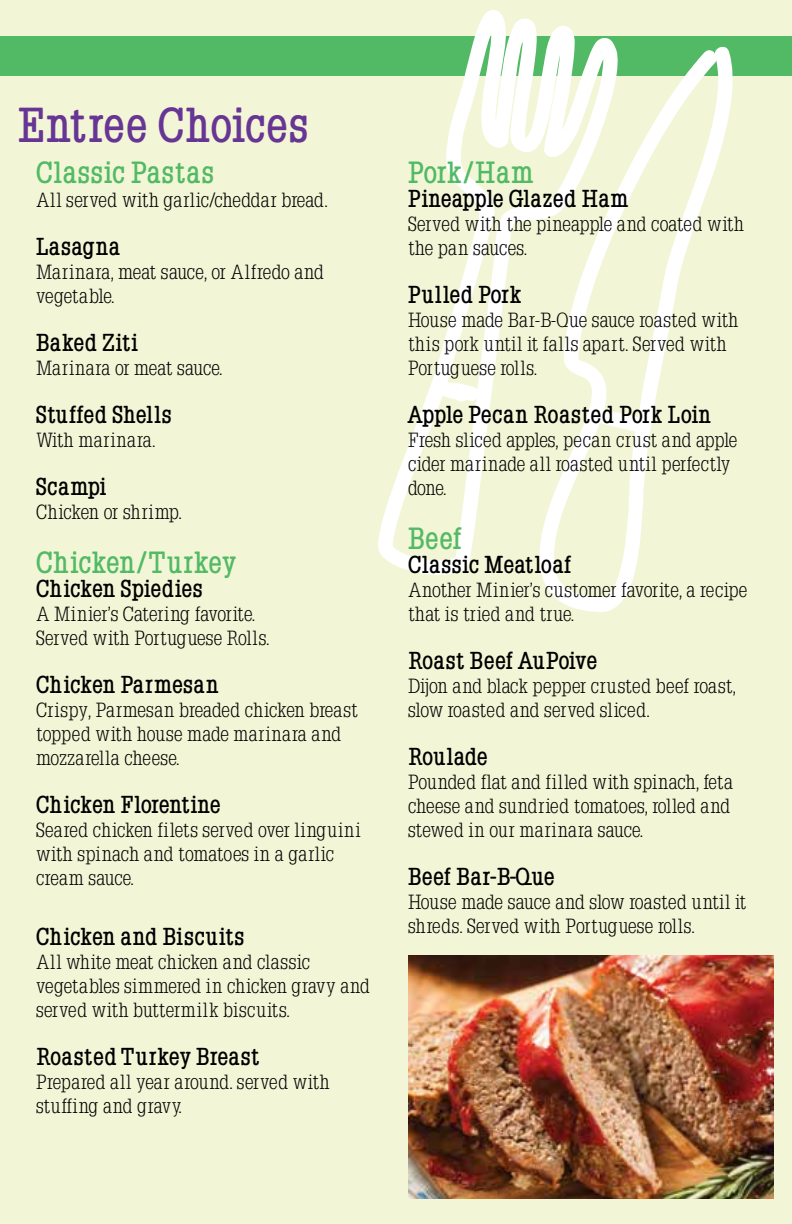
<style>
.page{position:relative;width:792px;height:1224px;background:#f3f6d6}
.page>*{position:absolute;margin:0;border:0;box-sizing:border-box;transform-origin:0 0}
.t1{font:700 48px "Napoleon";letter-spacing:.035em;color:#673694}
.t2{font:700 30px "Napoleon";letter-spacing:.035em;color:#52ba65}
.t3{font:700 24px "Napoleon";letter-spacing:.03em;color:#000}
.t4{font:700 24px "Napoleon";color:#000}
.t5{font:300 20px/24px "Napoleon";color:#000}
</style>
<div class="page">
<div style="left:0;top:36px;width:792px;height:40px;background:#52ba65"></div>
<svg style="left:378px;top:9px;width:359px;height:603px;fill:#f3f6d6"></svg>
<img style="left:408px;top:956px;width:366px;height:243px">
<h1 class="t1" style="left:18px;top:99px;width:291px">Entree Choices</h1>
<h2 class="t2" style="left:36px;top:156px;width:179px">Classic Pastas</h2>
<p class="t5" style="left:36px;top:188px;width:293px">All served with garlic/cheddar bread.</p>
<p class="t3" style="left:36px;top:233px;width:86px">Lasagna</p>
<p class="t5" style="left:36px;top:260px;width:290px">Marinara, meat sauce, or Alfredo and vegetable.</p>
<p class="t3" style="left:36px;top:329px;width:104px">Baked Ziti</p>
<p class="t5" style="left:36px;top:356px;width:188px">Marinara or meat sauce.</p>
<p class="t3" style="left:36px;top:401px;width:137px">Stuffed Shells</p>
<p class="t5" style="left:36px;top:428px;width:121px">With marinara.</p>
<p class="t3" style="left:36px;top:473px;width:72px">Scampi</p>
<p class="t5" style="left:36px;top:500px;width:147px">Chicken or shrimp.</p>
<h2 class="t2" style="left:36px;top:546px;width:202px">Chicken/Turkey</h2>
<p class="t3" style="left:36px;top:575px;width:168px">Chicken Spiedies</p>
<p class="t5" style="left:36px;top:602px;width:235px">A Minier’s Catering favorite.<br>Served with Portuguese Rolls.</p>
<p class="t3" style="left:36px;top:671px;width:184px">Chicken Parmesan</p>
<p class="t5" style="left:36px;top:698px;width:323px">Crispy, Parmesan breaded chicken breast topped with house made marinara and mozzarella cheese.</p>
<p class="t4" style="left:36px;top:791px;width:186px">Chicken Florentine</p>
<p class="t5" style="left:36px;top:818px;width:327px">Seared chicken filets served over linguini with spinach and tomatoes in a garlic cream sauce.</p>
<p class="t3" style="left:36px;top:923px;width:210px">Chicken and Biscuits</p>
<p class="t5" style="left:36px;top:950px;width:336px">All white meat chicken and classic vegetables simmered in chicken gravy and served with buttermilk biscuits.</p>
<p class="t3" style="left:36px;top:1043px;width:225px">Roasted Turkey Breast</p>
<p class="t5" style="left:36px;top:1070px;width:295px">Prepared all year around. served with stuffing and gravy.</p>
<h2 class="t2" style="left:408px;top:156px;width:128px">Pork/Ham</h2>
<p class="t3" style="left:408px;top:185px;width:222px">Pineapple Glazed Ham</p>
<p class="t5" style="left:408px;top:212px;width:338px">Served with the pineapple and coated with the pan sauces.</p>
<p class="t3" style="left:408px;top:281px;width:115px">Pulled Pork</p>
<p class="t5" style="left:408px;top:308px;width:332px">House made Bar-B-Que sauce roasted with this pork until it falls apart. Served with<br>Portuguese rolls.</p>
<p class="t3" style="left:408px;top:401px;width:305px">Apple Pecan Roasted Pork Loin</p>
<p class="t5" style="left:408px;top:428px;width:331px">Fresh sliced apples, pecan crust and apple cider marinade all roasted until perfectly done.</p>
<h2 class="t2" style="left:408px;top:522px;width:56px">Beef</h2>
<p class="t3" style="left:408px;top:551px;width:165px">Classic Meatloaf</p>
<p class="t5" style="left:408px;top:578px;width:341px">Another Minier’s customer favorite, a recipe that is tried and true.</p>
<p class="t4" style="left:408px;top:647px;width:191px">Roast Beef AuPoive</p>
<p class="t5" style="left:408px;top:674px;width:329px">Dijon and black pepper crusted beef roast, slow roasted and served sliced.</p>
<p class="t4" style="left:408px;top:743px;width:81px">Roulade</p>
<p class="t5" style="left:408px;top:770px;width:327px">Pounded flat and filled with spinach, feta cheese and sundried tomatoes, rolled and stewed in our marinara sauce.</p>
<p class="t3" style="left:408px;top:863px;width:148px">Beef Bar-B-Que</p>
<p class="t5" style="left:408px;top:890px;width:340px">House made sauce and slow roasted until it shreds. Served with Portuguese rolls.</p>
</div>
